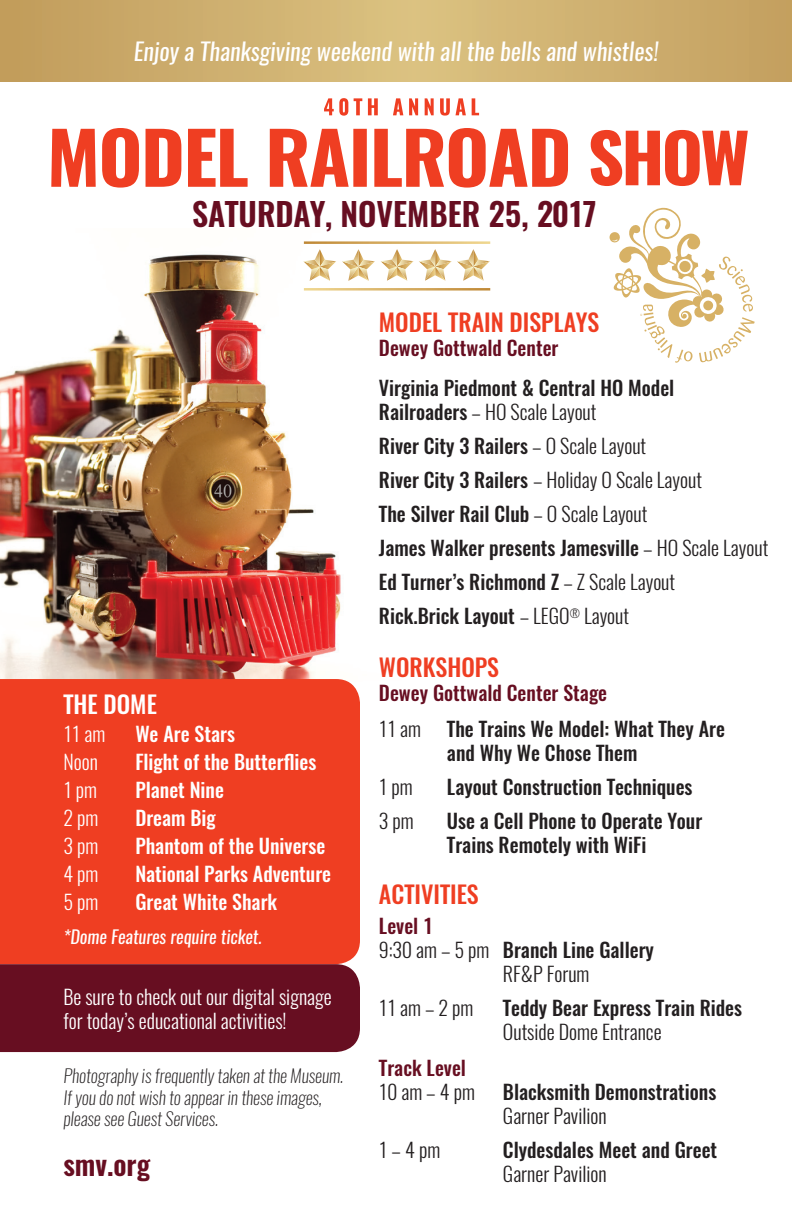
<style>
.page{position:relative;width:792px;height:1224px;background:#fff}
.page>*{position:absolute;margin:0;border:0;box-sizing:border-box;transform-origin:0 0}
.t1{font:600 32px "Oswald";color:#670e21}
.t2{font:600 28px "Oswald";color:#670e21}
.t3{font:italic 24px "Oswald";color:#fff}
.t4{font:500 24px "Oswald";color:#ef3e22}
.t5{font:500 24px "Oswald";color:#fff}
.t6{font:500 20px/34px "Oswald";color:#231f20}
.t7{font:500 20px "Oswald";color:#fff}
.t8{font:300 20px/24px "Oswald";color:#fff}
.t9{font:300 20px "Oswald";color:#231f20}
.t10{font:500 20px "Oswald";color:#670e21}
.t11{font:italic 200 18px/21.6px "Oswald";color:#231f20}
.t12{font:italic 18px "Oswald";color:#fff}
.s1{font-weight:300}
</style>
<div class="page">
<img style="left:0;top:241px;width:341px;height:438px">
<div style="left:0;top:679px;width:360px;height:285px;background:#ef3e22"></div>
<svg style="left:591px;top:130px;width:157px;height:56px"></svg>
<svg style="left:51px;top:128px;width:517px;height:60px"></svg>
<svg style="left:324px;top:98px;width:155px;height:18px"></svg>
<svg style="left:303px;top:249px;width:33px;height:32px"></svg>
<svg style="left:342px;top:249px;width:33px;height:32px"></svg>
<svg style="left:381px;top:249px;width:32px;height:32px"></svg>
<svg style="left:419px;top:249px;width:71px;height:32px"></svg>
<hr style="left:304px;top:241px;width:186px;height:3px;background:#fff">
<hr style="left:304px;top:288px;width:186px;height:3px;background:#fff">
<svg style="left:609px;top:207px;width:146px;height:156px"></svg>
<svg style="left:0;top:0;width:792px;height:82px;background:#ceaf6f"></svg>
<div style="left:0;top:964px;width:360px;height:88px;background:#670e21"></div>
<p class="t3" style="left:134px;top:35px;width:526px">Enjoy a Thanksgiving weekend with all the bells and whistles!</p>
<h1 class="t1" style="left:192px;top:192px;width:406px">SATURDAY, NOVEMBER 25, 2017</h1>
<p class="t5" style="left:63px;top:688px;width:95px">THE DOME</p>
<p class="t8" style="left:63px;top:722px;width:43px">11 am</p>
<p class="t7" style="left:135px;top:720px;width:101px">We Are Stars</p>
<p class="t8" style="left:63px;top:750px;width:36px">Noon</p>
<p class="t7" style="left:135px;top:748px;width:183px">Flight of the Butterflies</p>
<p class="t8" style="left:63px;top:778px;width:35px">1 pm</p>
<p class="t7" style="left:135px;top:776px;width:90px">Planet Nine</p>
<p class="t8" style="left:63px;top:806px;width:36px">2 pm</p>
<p class="t7" style="left:135px;top:804px;width:82px">Dream Big</p>
<p class="t8" style="left:63px;top:834px;width:36px">3 pm</p>
<p class="t7" style="left:135px;top:832px;width:192px">Phantom of the Universe</p>
<p class="t8" style="left:63px;top:862px;width:37px">4 pm</p>
<p class="t7" style="left:135px;top:860px;width:197px">National Parks Adventure</p>
<p class="t8" style="left:63px;top:890px;width:36px">5 pm</p>
<p class="t7" style="left:135px;top:888px;width:143px">Great White Shark</p>
<p class="t12" style="left:63px;top:925px;width:200px">*Dome Features require ticket.</p>
<p class="t8" style="left:63px;top:985px;width:270px">Be sure to check out our digital signage for today’s educational activities!</p>
<p class="t11" style="left:63px;top:1065px;width:282px">Photography is frequently taken at the Museum.<br>If you do not wish to appear in these images, please see Guest Services.</p>
<h2 class="t2" style="left:63px;top:1145px;width:88px">smv.org</h2>
<p class="t4" style="left:379px;top:306px;width:222px">MODEL TRAIN DISPLAYS</p>
<p class="t10" style="left:379px;top:334px;width:181px">Dewey Gottwald Center</p>
<p class="t6" style="left:379px;top:376px;width:297px;line-height:24px">Virginia Piedmont &amp; Central HO Model<br>Railroaders <span class="s1">– HO Scale Layout</span></p>
<p class="t6" style="left:379px;top:429px;width:391px">River City 3 Railers <span class="s1">– O Scale Layout<br></span>River City 3 Railers <span class="s1">– Holiday O Scale Layout<br></span>The Silver Rail Club <span class="s1">– O Scale Layout<br></span>James Walker presents Jamesville <span class="s1">– HO Scale Layout </span>Ed Turner’s Richmond Z <span class="s1">– Z Scale Layout<br></span>Rick.Brick Layout <span class="s1">– LEGO</span><sup>®</sup> <span class="s1">Layout</span></p>
<p class="t4" style="left:379px;top:650px;width:122px">WORKSHOPS</p>
<p class="t10" style="left:379px;top:679px;width:230px">Dewey Gottwald Center Stage</p>
<p class="t9" style="left:379px;top:715px;width:43px">11 am</p>
<p class="t6" style="left:447px;top:717px;width:280px;line-height:24px">The Trains We Model: What They Are and Why We Chose Them</p>
<p class="t9" style="left:379px;top:773px;width:35px">1 pm</p>
<p class="t6" style="left:447px;top:770px;width:247px">Layout Construction Techniques</p>
<p class="t9" style="left:379px;top:807px;width:36px">3 pm</p>
<p class="t6" style="left:447px;top:809px;width:257px;line-height:24px">Use a Cell Phone to Operate Your<br>Trains Remotely with WiFi</p>
<p class="t4" style="left:379px;top:877px;width:101px">ACTIVITIES</p>
<p class="t10" style="left:379px;top:911px;width:56px">Level 1</p>
<p class="t6" style="left:379px;top:933px;width:277px"><span class="s1">9:30 am – 5 pm</span> Branch Line Gallery</p>
<p class="t9" style="left:503px;top:960px;width:88px">RF&amp;P Forum</p>
<p class="t9" style="left:379px;top:994px;width:96px">11 am – 2 pm</p>
<p class="t6" style="left:503px;top:991px;width:241px">Teddy Bear Express Train Rides</p>
<p class="t9" style="left:503px;top:1018px;width:160px">Outside Dome Entrance</p>
<p class="t10" style="left:379px;top:1053px;width:89px">Track Level</p>
<p class="t9" style="left:379px;top:1078px;width:97px">10 am – 4 pm</p>
<p class="t6" style="left:503px;top:1075px;width:215px">Blacksmith Demonstrations</p>
<p class="t9" style="left:503px;top:1102px;width:105px">Garner Pavilion</p>
<p class="t9" style="left:379px;top:1136px;width:63px">1 – 4 pm</p>
<p class="t6" style="left:503px;top:1133px;width:216px">Clydesdales Meet and Greet</p>
<p class="t9" style="left:503px;top:1160px;width:105px">Garner Pavilion</p>
</div>
